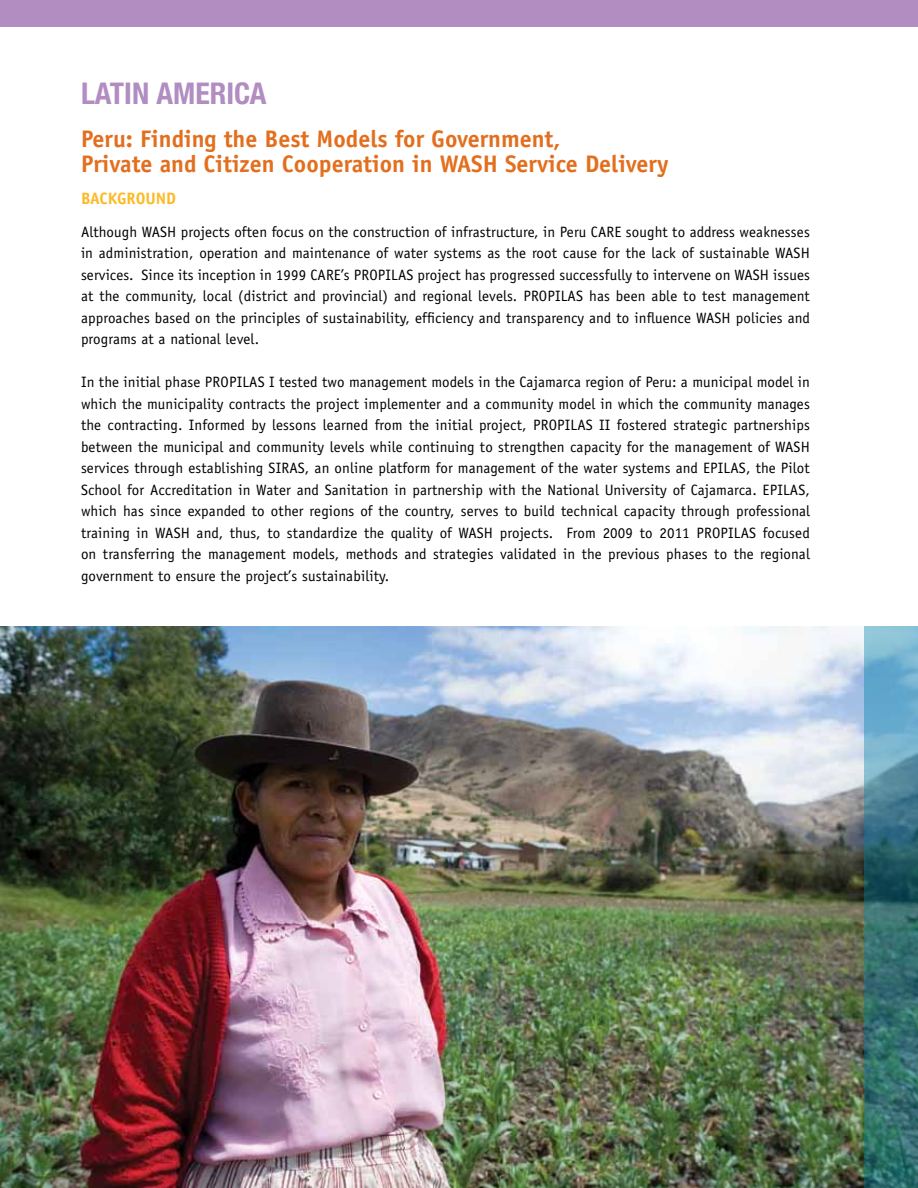
<style>
.page{position:relative;width:918px;height:1188px;background:#fff}
.page>*{position:absolute;margin:0;border:0;box-sizing:border-box;transform-origin:0 0}
.t1{font:700 condensed 30px "Helvetica Neue";color:#b18dc2}
.t2{font:700 24px/24.5px "Officina Sans";color:#e36f1e}
.t3{font:700 16.5px "Officina Sans";color:#fdb924}
.t4{font:15px/21.5px "Officina Sans";letter-spacing:.01em;color:#000;text-align:justify}
</style>
<div class="page">
<img style="left:0;top:626px;width:864px;height:562px">
<svg style="left:864px;top:626px;width:54px;height:562px;background:#437e89"></svg>
<div style="left:0;top:0;width:918px;height:27px;background:#b18dc2"></div>
<h1 class="t1" style="left:81px;top:75px;width:15px">Latin</h1>
<h1 class="t1" style="left:156px;top:75px;width:33px">America</h1>
<h2 class="t2" style="left:81px;top:127px;width:589px">Peru: Finding the Best Models for Government,<br>Private and Citizen Cooperation in WASH Service Delivery</h2>
<p class="t3" style="left:81px;top:188px;width:20px">Backgr</p>
<p class="t3" style="left:136px;top:188px;width:21px">ound</p>
<p class="t4" style="left:81px;top:221px;width:731px">Although WASH projects often focus on the construction of infrastructure, in Peru CARE sought to address weaknesses in administration, operation and maintenance of water systems as the root cause for the lack of sustainable WASH services. Since its inception in 1999 CARE’s PROPILAS project has progressed successfully to intervene on WASH issues at the community, local (district and provincial) and regional levels. PROPILAS has been able to test management approaches based on the principles of sustainability, efficiency and transparency and to influence WASH policies and programs at a national level.</p>
<p class="t4" style="left:81px;top:371px;width:731px">In the initial phase PROPILAS I tested two management models in the Cajamarca region of Peru: a municipal model in which the municipality contracts the project implementer and a community model in which the community manages the contracting. Informed by lessons learned from the initial project, PROPILAS II fostered strategic partnerships between the municipal and community levels while continuing to strengthen capacity for the management of WASH services through establishing SIRAS, an online platform for management of the water systems and EPILAS, the Pilot School for Accreditation in Water and Sanitation in partnership with the National University of Cajamarca. EPILAS, which has since expanded to other regions of the country, serves to build technical capacity through professional training in WASH and, thus, to standardize the quality of WASH projects. From 2009 to 2011 PROPILAS focused on transferring the management models, methods and strategies validated in the previous phases to the regional government to ensure the project’s sustainability.</p>
</div>
